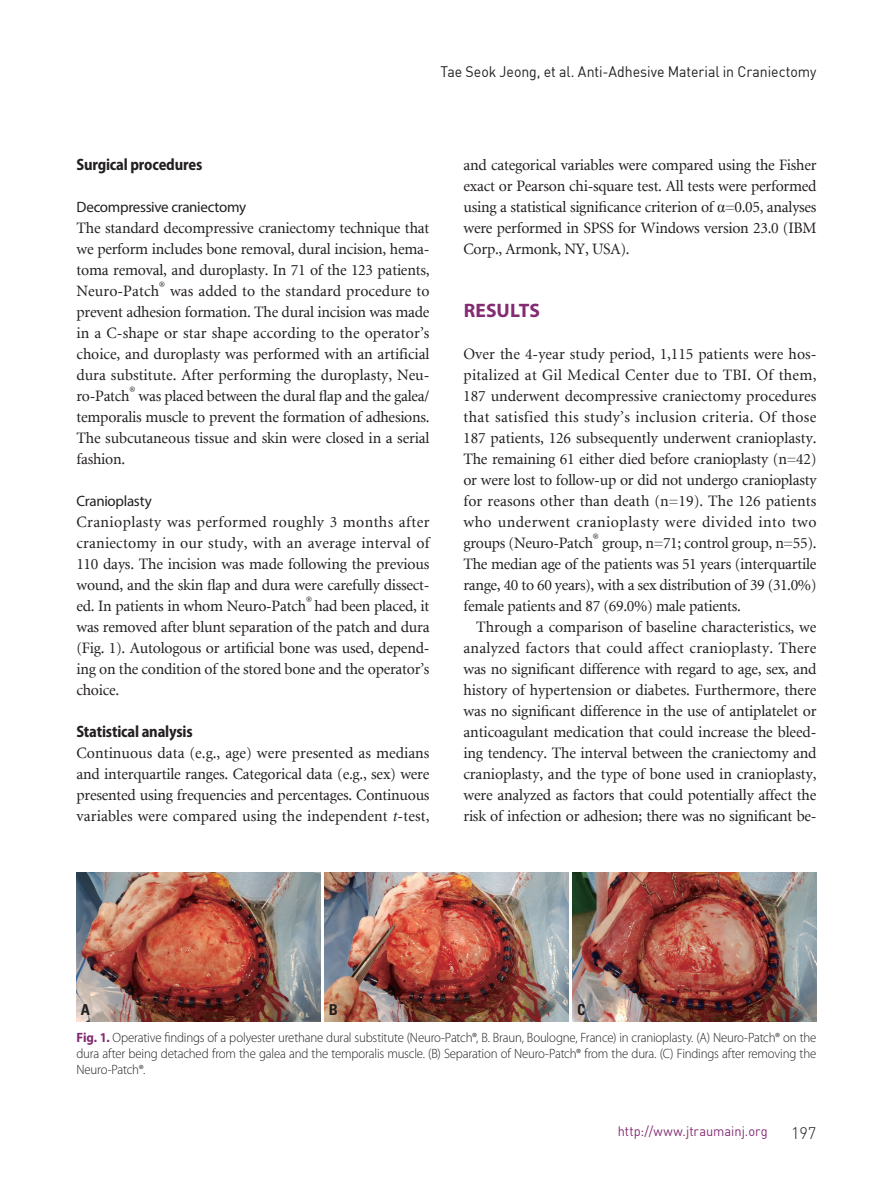
<style>
.page{position:relative;width:893px;height:1191px;background:#fff}
.page>*{position:absolute;margin:0;border:0;box-sizing:border-box;transform-origin:0 0}
.t1{font:700 19.5px "Myriad Pro";letter-spacing:.01em;color:#832b73}
.t2{font:700 semi-condensed 16.5px "Myriad Pro";letter-spacing:-.01em;color:#231f20;scale:.95 1}
.t3{font:300 16.5px "DIN Pro";color:#231f20}
.t4{font:15.75px/21px "Minion LT";letter-spacing:-.015em;color:#231f20;text-align:justify}
.t5{font:15px "DIN";letter-spacing:-.005em;color:#231f20;scale:.94 1}
.t6{font:15px "Myriad Pro";letter-spacing:-.02em;color:#231f20}
.t7{font:700 condensed 15px "Univers LT Std";color:#231f20}
.t8{font:300 13.5px/16.2px "Myriad Pro";letter-spacing:-.015em;color:#231f20;text-align:justify;scale:.95 1}
.t9{font:13.5px "DIN";color:#832b73;scale:.95 1}
.s1{font-style:italic}
.s2{font-family:"Times New Roman"}
.s3{font-weight:700;color:#832b73}
</style>
<div class="page">
<img style="left:77px;top:873px;width:243px;height:148px">
<img style="left:325px;top:873px;width:243px;height:148px">
<img style="left:573px;top:873px;width:243px;height:148px">
<p class="t5" style="left:441px;top:62px;width:401px">Tae Seok Jeong, et al. Anti-Adhesive Material in Craniectomy</p>
<p class="t2" style="left:77px;top:153px;width:134px">Surgical procedures</p>
<p class="t6" style="left:77px;top:197px;width:171px">Decompressive craniectomy</p>
<p class="t4" style="left:76px;top:218px;width:355px">The standard decompressive craniectomy technique that we perform includes bone removal, dural incision, hema&shy;toma removal, and duroplasty. In 71 of the 123 patients, Neuro-Patch<sup>®</sup> was added to the standard procedure to prevent adhesion formation. The dural incision was made in a C-shape or star shape according to the operator’s choice, and duroplasty was performed with an artificial dura substitute. After performing the duroplasty, Neu&shy;ro-Patch<sup>®</sup> was placed between the dural flap and the galea/ temporalis muscle to prevent the formation of adhesions.<br>The subcutaneous tissue and skin were closed in a serial fashion.</p>
<p class="t6" style="left:77px;top:491px;width:77px">Cranioplasty</p>
<p class="t4" style="left:76px;top:512px;width:355px">Cranioplasty was performed roughly 3 months after craniectomy in our study, with an average interval of 110 days. The incision was made following the previous wound, and the skin flap and dura were carefully dissect&shy;ed. In patients in whom Neuro-Patch<sup>®</sup> had been placed, it was removed after blunt separation of the patch and dura (Fig. 1). Autologous or artificial bone was used, depend&shy;ing on the condition of the stored bone and the operator’s choice.</p>
<p class="t2" style="left:77px;top:720px;width:124px">Statistical analysis</p>
<p class="t4" style="left:76px;top:743px;width:355px">Continuous data (e.g., age) were presented as medians and interquartile ranges. Categorical data (e.g., sex) were presented using frequencies and percentages. Continuous variables were compared using the independent <span class="s1">t</span>-test,</p>
<p class="t4" style="left:463px;top:155px;width:355px">and categorical variables were compared using the Fisher exact or Pearson chi-square test. All tests were performed using a statistical significance criterion of <span class="s2">α</span>=0.05, analyses were performed in SPSS for Windows version 23.0 (IBM Corp., Armonk, NY, USA).</p>
<p class="t1" style="left:464px;top:297px;width:78px">RESULTS</p>
<p class="t4" style="left:463px;top:344px;width:355px">Over the 4-year study period, 1,115 patients were hos&shy;pitalized at Gil Medical Center due to TBI. Of them, 187 underwent decompressive craniectomy procedures that satisfied this study’s inclusion criteria. Of those 187 patients, 126 subsequently underwent cranioplasty.<br>The remaining 61 either died before cranioplasty (n=42) or were lost to follow-up or did not undergo cranioplasty for reasons other than death (n=19). The 126 patients who underwent cranioplasty were divided into two groups (Neuro-Patch<sup>®</sup> group, n=71; control group, n=55).<br>The median age of the patients was 51 years (interquartile range, 40 to 60 years), with a sex distribution of 39 (31.0%) female patients and 87 (69.0%) male patients.</p>
<p class="t4" style="left:463px;top:617px;width:355px;text-indent:13px">Through a comparison of baseline characteristics, we analyzed factors that could affect cranioplasty. There was no significant difference with regard to age, sex, and history of hypertension or diabetes. Furthermore, there was no significant difference in the use of antiplatelet or anticoagulant medication that could increase the bleed&shy;ing tendency. The interval between the craniectomy and cranioplasty, and the type of bone used in cranioplasty, were analyzed as factors that could potentially affect the risk of infection or adhesion; there was no significant be-</p>
<p class="t7" style="left:81px;top:1000px;width:11px">A</p>
<p class="t7" style="left:329px;top:1000px;width:11px">b</p>
<p class="t7" style="left:577px;top:1000px;width:10px">C</p>
<p class="t8" style="left:77px;top:1029px;width:780px"><span class="s3">Fig. 1.</span> Operative findings of a polyester urethane dural substitute (Neuro-Patch®, B. Braun, Boulogne, France) in cranioplasty. (A) Neuro-Patch® on the dura after being detached from the galea and the temporalis muscle. (B) Separation of Neuro-Patch® from the dura. (C) Findings after removing the Neuro-Patch®.</p>
<p class="t9" style="left:618px;top:1123px;width:159px">http://www.jtraumainj.org</p>
<p class="t3" style="left:791px;top:1121px;width:27px">197</p>
</div>
